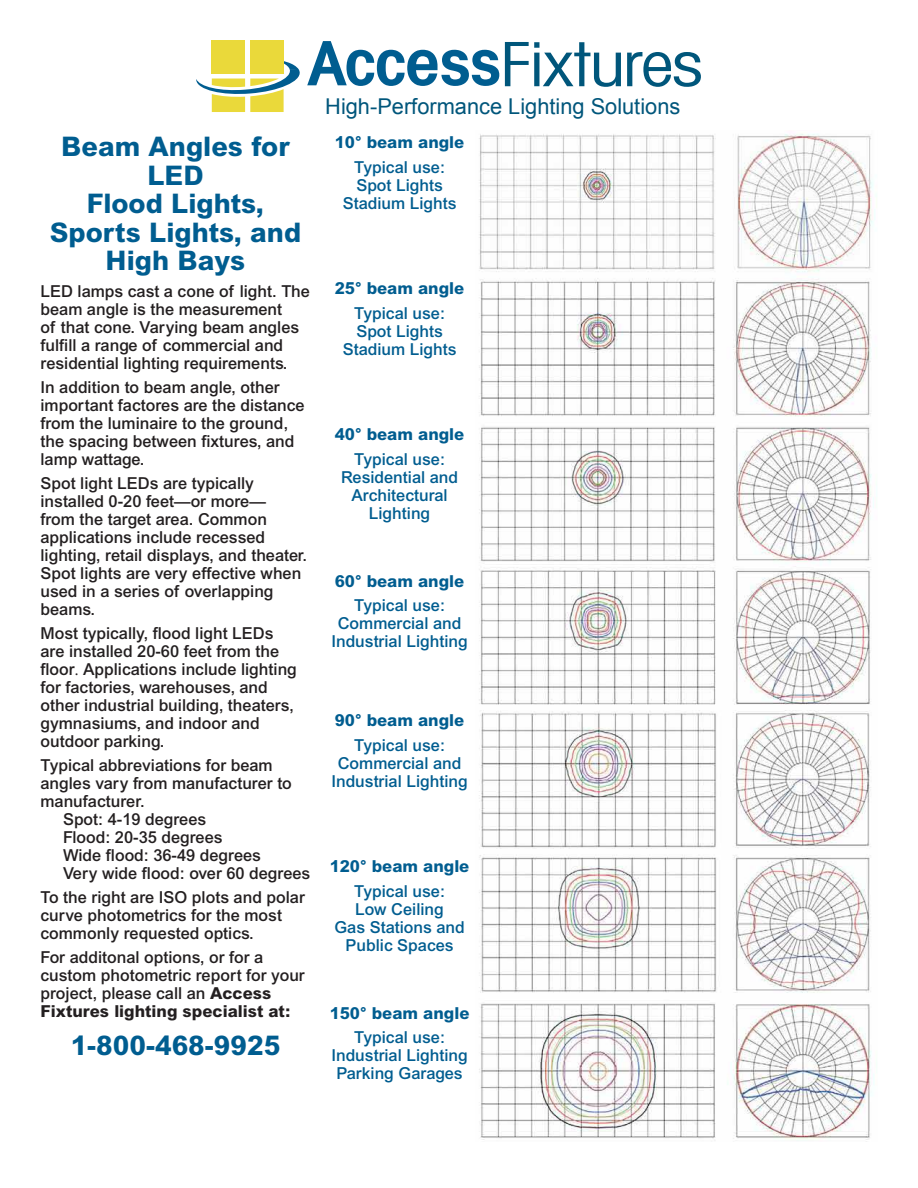
<style>
.page{position:relative;width:918px;height:1188px;background:#fff}
.page>*{position:absolute;margin:0;border:0;box-sizing:border-box;transform-origin:0 0}
.t1{font:800 27px/28.5px "Arial";color:#005d90;text-align:center}
.t2{font:21.75px "Arial";color:#00567b}
.t3{font:500 16.5px/18px "Arial";color:#231f20}
.t4{font:500 16.5px/18px "Arial";color:#005d90;text-align:center}
.t5{font:800 16.5px "Arial";color:#005d90}
.s1{font-family:"Minion Pro";font-weight:400}
.s2{font-weight:800}
</style>
<div class="page">
<svg style="left:307px;top:41px;width:192px;height:45px"></svg>
<svg style="left:505px;top:42px;width:116px;height:45px"></svg>
<svg style="left:627px;top:52px;width:74px;height:35px"></svg>
<div style="left:212px;top:40px;width:33px;height:34px;background:#ead93a"></div>
<div style="left:250px;top:40px;width:34px;height:34px;background:#ead93a"></div>
<svg style="left:196px;top:58px;width:104px;height:54px"></svg>
<img style="left:479px;top:134px;width:396px;height:1008px">
<h1 class="t1" style="left:50px;top:132px;width:253px">Beam Angles for<br>LED<br>Flood Lights,<br>Sports Lights, and<br>High Bays</h1>
<p class="t3" style="left:40px;top:282px;width:271px">LED lamps cast a cone of light. The beam angle is the measurement<br>of that cone. Varying beam angles fulfill a range of commercial and residential lighting requirements.</p>
<p class="t3" style="left:40px;top:378px;width:266px">In addition to beam angle, other important factores are the distance from the luminaire to the ground, the spacing between fixtures, and lamp wattage.</p>
<p class="t3" style="left:40px;top:474px;width:268px">Spot light LEDs are typically installed 0-20 feet—or more—<br>from the target area. Common applications include recessed lighting, retail displays, and theater.<br>Spot lights are very effective when used in a series of overlapping beams.</p>
<p class="t3" style="left:40px;top:624px;width:258px">Most typically, flood light LEDs are installed 20-60 feet from the floor<span class="s1">.</span> Applications include lighting for factories, warehouses, and other industrial building, theaters, gymnasiums, and indoor and outdoor parking.</p>
<p class="t3" style="left:40px;top:756px;width:234px">Typical abbreviations for beam</p>
<p class="t3" style="left:40px;top:774px;width:253px">angles vary from manufacturer to</p>
<p class="t3" style="left:40px;top:792px;width:106px">manufacturer.</p>
<p class="t3" style="left:63px;top:810px;width:145px">Spot: 4-19 degrees</p>
<p class="t3" style="left:63px;top:828px;width:161px">Flood: 20-35 degrees</p>
<p class="t3" style="left:63px;top:846px;width:200px">Wide flood: 36-49 degrees</p>
<p class="t3" style="left:63px;top:864px;width:249px">Very wide flood: over 60 degrees</p>
<p class="t3" style="left:40px;top:888px;width:266px">To the right are ISO plots and polar curve photometrics for the most commonly requested optics.</p>
<p class="t3" style="left:40px;top:948px;width:266px">For additonal options, or for a custom photometric report for your project, please call an <span class="s2">Access<br>Fixtures lighting specialist at:</span></p>
<h1 class="t1" style="left:71px;top:1030px;width:211px">1-800-468-9925</h1>
<h2 class="t2" style="left:325px;top:92px;width:357px">High-Performance Lighting Solutions</h2>
<p class="t5" style="left:335px;top:132px;width:131px">10° beam angle</p>
<p class="t4" style="left:343px;top:158px;width:115px">Typical use:<br>Spot Lights<br>Stadium Lights</p>
<p class="t5" style="left:335px;top:278px;width:131px">25° beam angle</p>
<p class="t4" style="left:343px;top:304px;width:115px">Typical use:<br>Spot Lights<br>Stadium Lights</p>
<p class="t5" style="left:335px;top:425px;width:131px">40° beam angle</p>
<p class="t4" style="left:341px;top:450px;width:119px">Typical use:<br>Residential and<br>Architectural<br>Lighting</p>
<p class="t5" style="left:335px;top:571px;width:131px">60° beam angle</p>
<p class="t4" style="left:331px;top:597px;width:138px">Typical use:<br>Commercial and<br>Industrial Lighting</p>
<p class="t5" style="left:335px;top:710px;width:131px">90° beam angle</p>
<p class="t4" style="left:331px;top:736px;width:138px">Typical use:<br>Commercial and<br>Industrial Lighting</p>
<p class="t5" style="left:330px;top:857px;width:141px">120° beam angle</p>
<p class="t4" style="left:334px;top:882px;width:132px">Typical use:<br>Low Ceiling<br>Gas Stations and<br>Public Spaces</p>
<p class="t5" style="left:330px;top:1003px;width:141px">150° beam angle</p>
<p class="t4" style="left:331px;top:1029px;width:138px">Typical use:<br>Industrial Lighting<br>Parking Garages</p>
</div>
